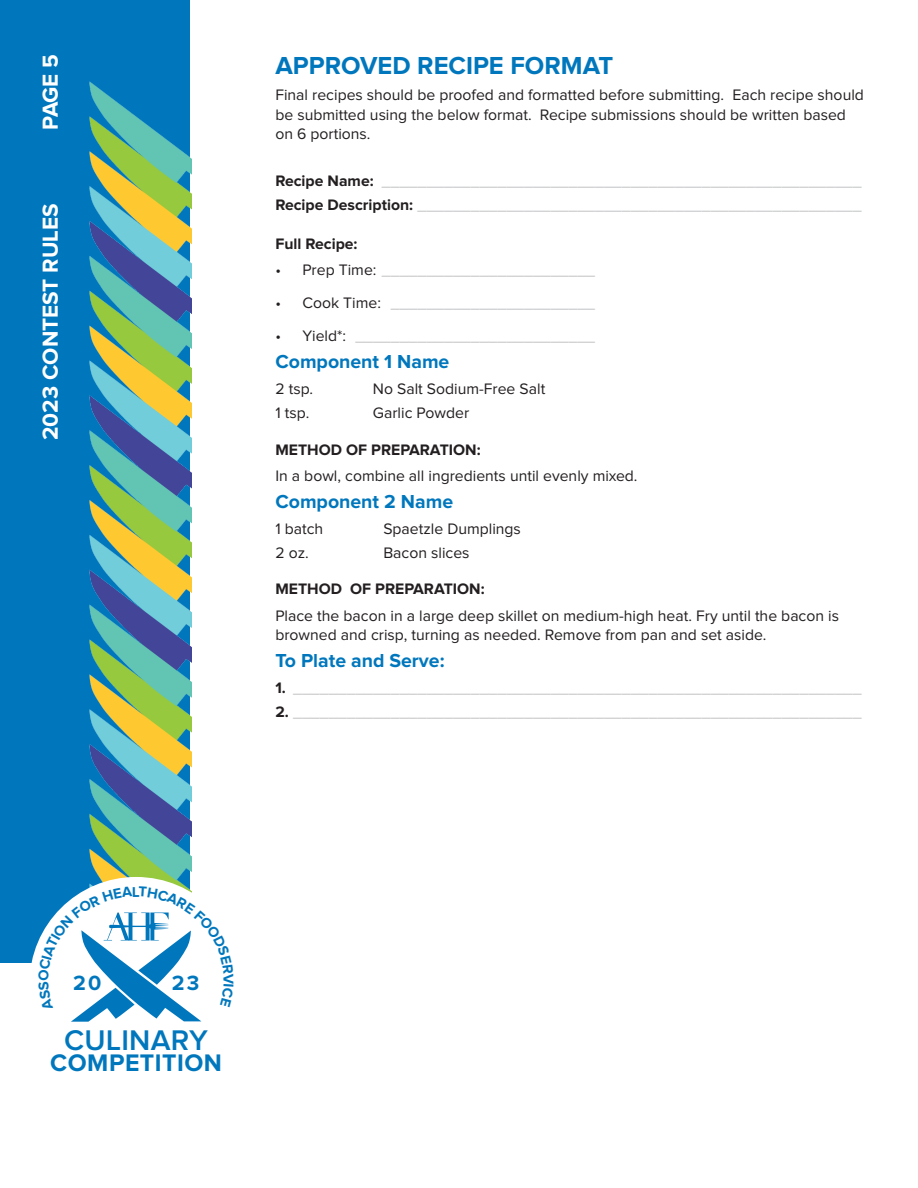
<style>
.page{position:relative;width:918px;height:1188px;background:#fff}
.page>*{position:absolute;margin:0;border:0;box-sizing:border-box;transform-origin:0 0}
.t1{font:600 29.4px "Proxima Nova";letter-spacing:.01em;color:#0077bd}
.t2{font:700 25.5px "Proxima Nova";color:#0077bd}
.t3{font:700 24.75px "Proxima Nova";letter-spacing:.02em;color:#0077bd}
.t4{font:700 22.5px "Proxima Nova";color:#fff}
.t5{font:700 21.3px "Proxima Nova";color:#0077bd}
.t6{font:700 19.5px "Proxima Nova";color:#0077bd}
.t7{font:15.75px/19.5px "Proxima Nova";color:#231f20}
.t8{font:700 15.75px/23.9px "Proxima Nova";color:#d1d2d4}
.t9{font:700 15.75px "Proxima Nova";color:#231f20}
.s1{color:#231f20}
.s2{font-weight:400;color:#231f20}
</style>
<div class="page">
<div style="left:0;top:0;width:190px;height:963px;background:#0077bd"></div>
<img style="left:89px;top:81px;width:102px;height:806px">
<div style="left:29px;top:877px;width:214px;height:214px;background:#fff;border-radius:50%"></div>
<svg style="left:38px;top:887px;width:164px;height:135px"></svg>
<h3 class="t4" style="left:37px;top:130px;width:77px;rotate:-90deg">PAGE 5</h3>
<h3 class="t4" style="left:37px;top:440px;width:238px;rotate:-90deg">2023 CONTEST RULES</h3>
<h2 class="t2" style="left:275px;top:51px;width:339px">APPROVED RECIPE FORMAT</h2>
<p class="t7" style="left:275px;top:86px;width:590px">Final recipes should be proofed and formatted before submitting. Each recipe should be submitted using the below format. Recipe submissions should be written based on 6 portions.</p>
<p class="t8" style="left:275px;top:169px;width:588px"><span class="s1">Recipe Name:</span> ______________________________________________________<br><span class="s1">Recipe Description:</span> __________________________________________________</p>
<p class="t9" style="left:275px;top:234px;width:84px">Full Recipe:</p>
<p class="t8" style="left:275px;top:258px;width:321px"><span class="s2">• Prep Time:</span> ________________________</p>
<p class="t8" style="left:275px;top:291px;width:321px"><span class="s2">• Cook Time:</span> _______________________</p>
<p class="t8" style="left:275px;top:324px;width:321px"><span class="s2">• Yield*:</span> ___________________________</p>
<p class="t6" style="left:275px;top:350px;width:176px">Component 1 Name</p>
<p class="t7" style="left:275px;top:379px;width:39px">2 tsp.</p>
<p class="t7" style="left:373px;top:379px;width:174px">No Salt Sodium-Free Salt</p>
<p class="t7" style="left:275px;top:403px;width:35px">1 tsp.</p>
<p class="t7" style="left:373px;top:403px;width:98px">Garlic Powder</p>
<p class="t9" style="left:275px;top:440px;width:207px">METHOD OF PREPARATION:</p>
<p class="t7" style="left:275px;top:466px;width:364px">In a bowl, combine all ingredients until evenly mixed.</p>
<p class="t6" style="left:275px;top:490px;width:179px">Component 2 Name</p>
<p class="t7" style="left:275px;top:519px;width:49px">1 batch</p>
<p class="t7" style="left:383px;top:519px;width:139px">Spaetzle Dumplings</p>
<p class="t7" style="left:275px;top:543px;width:35px">2 oz.</p>
<p class="t7" style="left:383px;top:543px;width:88px">Bacon slices</p>
<p class="t9" style="left:275px;top:580px;width:211px">METHOD OF PREPARATION:</p>
<p class="t7" style="left:275px;top:606px;width:565px">Place the bacon in a large deep skillet on medium-high heat. Fry until the bacon is browned and crisp, turning as needed. Remove from pan and set aside.</p>
<p class="t6" style="left:275px;top:649px;width:171px">To Plate and Serve:</p>
<p class="t8" style="left:275px;top:677px;width:588px"><span class="s1">1.</span> ________________________________________________________________</p>
<p class="t8" style="left:275px;top:700px;width:588px"><span class="s1">2.</span> ________________________________________________________________</p>
<h3 class="t5" style="left:73px;top:971px;width:30px">20</h3>
<h3 class="t5" style="left:172px;top:971px;width:29px">23</h3>
<h1 class="t1" style="left:64px;top:1024px;width:145px">CULINARY</h1>
<h3 class="t3" style="left:50px;top:1049px;width:173px">COMPETITION</h3>
</div>
